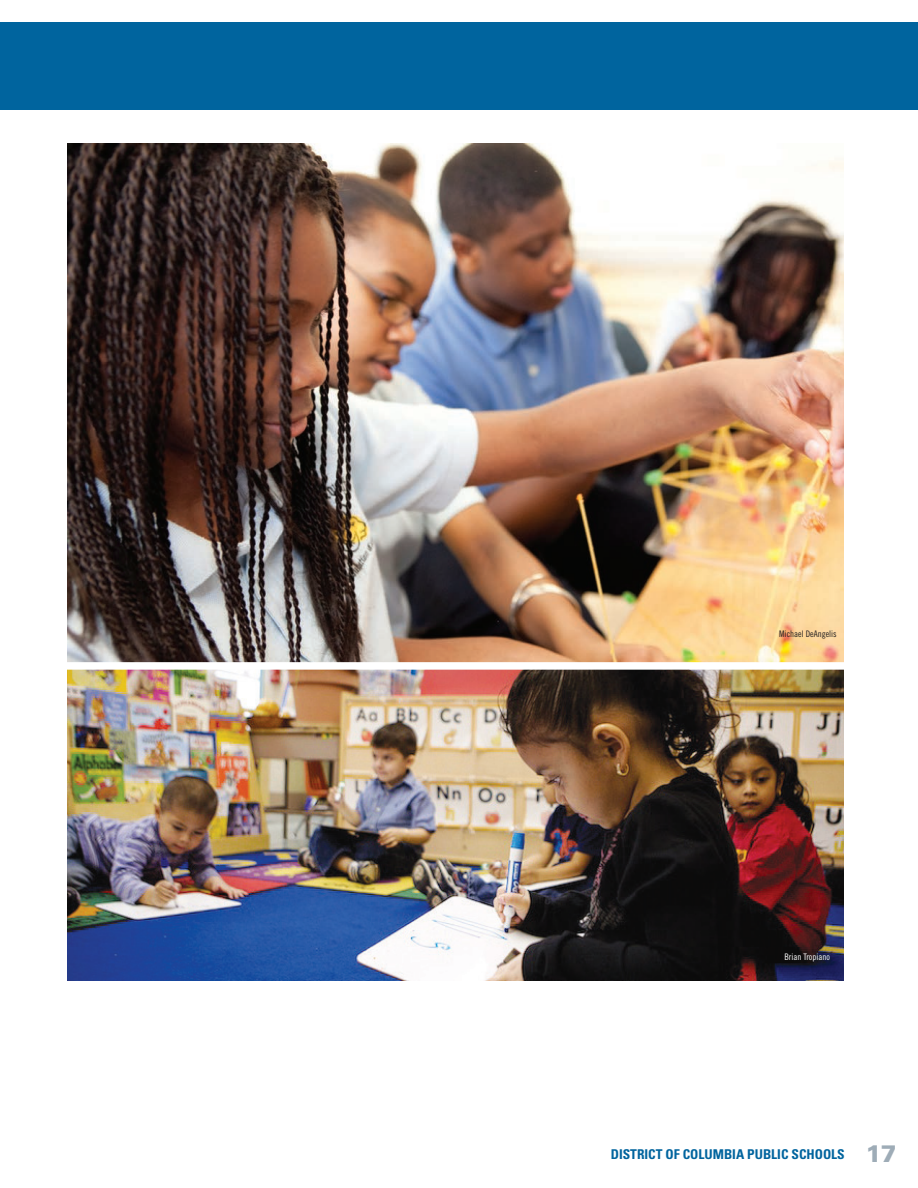
<style>
.page{position:relative;width:918px;height:1188px;background:#fff}
.page>*{position:absolute;margin:0;border:0;box-sizing:border-box;transform-origin:0 0}
.t1{font:700 condensed 13.5px "Univers LT Std";color:#00649e}
.t2{font:9px "Trade Gothic LT Std Cn 18";color:#231f20}
.t3{font:9px "Trade Gothic LT Std Cn 18";color:#fff}
.s1{font-weight:900;font-stretch:normal;font-size:24px;color:#9eacb7}
</style>
<div class="page">
<div style="left:0;top:23px;width:918px;height:87px;background:#00649e"></div>
<img style="left:68px;top:143px;width:776px;height:519px">
<img style="left:68px;top:670px;width:775px;height:311px">
<p class="t2" style="left:779px;top:629px;width:59px">Michael DeAngelis</p>
<p class="t3" style="left:784px;top:951px;width:47px">Brian Tropiano</p>
<p class="t1" style="left:611px;top:1145px;width:287px">DISTRICT OF COLUMBIA PUBLIC SCHOOLS <span class="s1">17</span></p>
</div>
